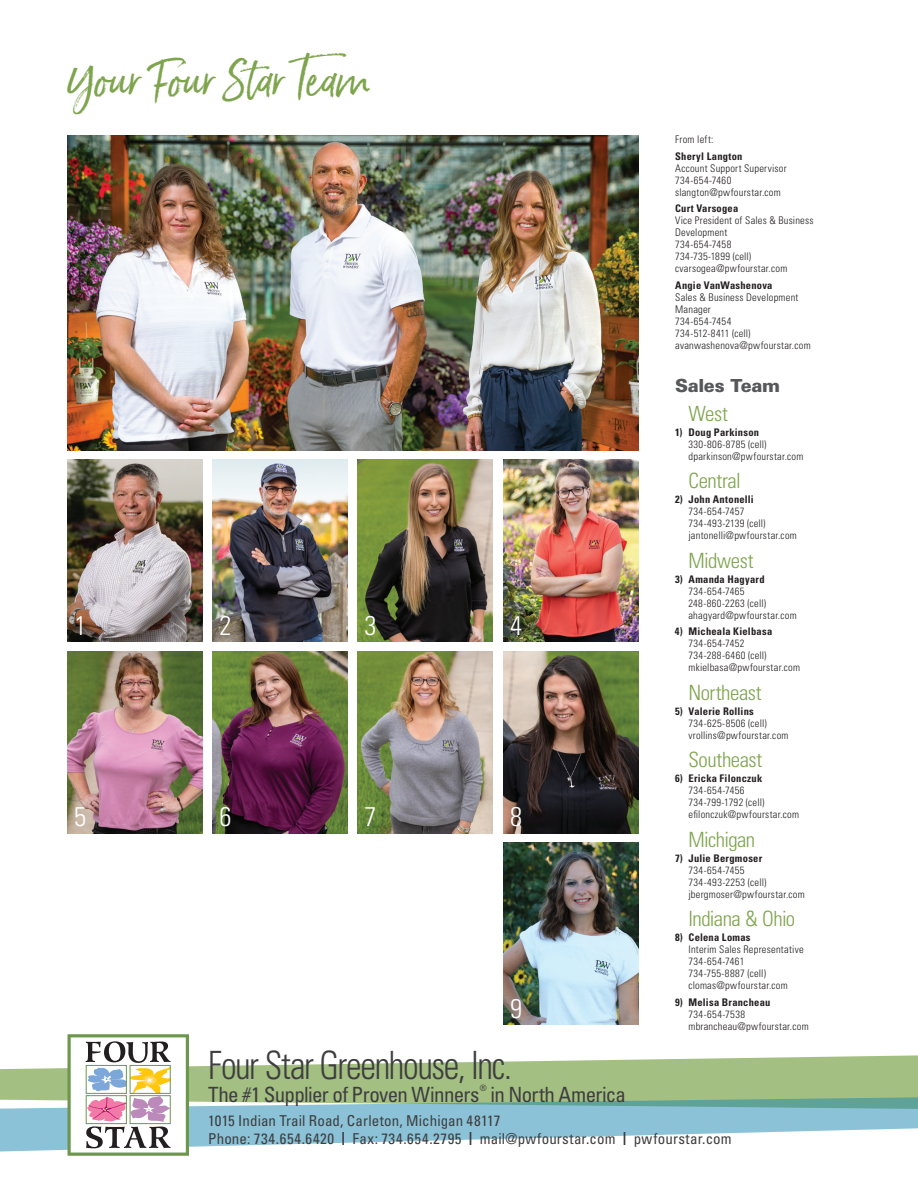
<style>
.page{position:relative;width:918px;height:1188px;background:#fff}
.page>*{position:absolute;margin:0;border:0;box-sizing:border-box;transform-origin:0 0}
.t1{font:45px "Born Ready";letter-spacing:.01em;color:#7ea44d}
.t2{font:300 condensed 39px "Univers LT Std";letter-spacing:-.04em;color:#3e3e3f;scale:.9 1}
.t3{font:300 condensed 27px "Univers LT Std";color:#fff}
.t4{font:300 condensed 21px "Univers LT Std";letter-spacing:-.025em;color:#7ea44d}
.t5{font:condensed 21px "Univers LT Std";letter-spacing:-.03em;color:#3e3e3f}
.t6{font:900 18px "Univers LT Std";letter-spacing:-.015em;color:#57585a}
.t7{font:condensed 15px/18px "Univers LT Std";letter-spacing:.01em;color:#3e3e3f}
.t8{font:300 condensed 10.5px/12px "Univers LT Std";letter-spacing:.025em;color:#231f20}
.t9{font:700 condensed 10.5px "Univers LT Std";letter-spacing:.02em;color:#231f20}
.t10{font:condensed 8.7px "Univers LT Std";color:#3e3e3f}
.s1{font-size:18px}
</style>
<div class="page">
<svg style="left:0;top:1055px;width:918px;height:42px;background:#b2c895"></svg>
<svg style="left:0;top:1097px;width:918px;height:55px;fill:#8bc2d7"></svg>
<img style="left:358px;top:459px;width:135px;height:183px">
<img style="left:68px;top:459px;width:134px;height:183px">
<img style="left:213px;top:651px;width:135px;height:182px">
<img style="left:213px;top:459px;width:135px;height:183px">
<img style="left:358px;top:651px;width:135px;height:182px">
<img style="left:503px;top:459px;width:135px;height:183px">
<img style="left:68px;top:651px;width:135px;height:182px">
<img style="left:68px;top:135px;width:570px;height:315px">
<img style="left:503px;top:651px;width:135px;height:182px">
<img style="left:503px;top:843px;width:135px;height:182px">
<svg style="left:68px;top:1034px;width:121px;height:122px"></svg>
<h1 class="t1" style="left:68px;top:53px;width:305px">Your Four Star Team</h1>
<p class="t8" style="left:675px;top:134px;width:40px">From left:</p>
<p class="t9" style="left:675px;top:150px;width:69px">Sheryl Langton</p>
<p class="t8" style="left:675px;top:162px;width:113px">Account Support Supervisor<br>734-654-7460 slangton@pwfourstar.com</p>
<p class="t9" style="left:675px;top:202px;width:65px">Curt Varsogea</p>
<p class="t8" style="left:675px;top:215px;width:140px">Vice President of Sales &amp; Business<br>Development<br>734-654-7458<br>734-735-1899 (cell) cvarsogea@pwfourstar.com</p>
<p class="t9" style="left:675px;top:279px;width:99px">Angie VanWashenova</p>
<p class="t8" style="left:675px;top:291px;width:137px">Sales &amp; Business Development<br>Manager<br>734-654-7454<br>734-512-8411 (cell) avanwashenova@pwfourstar.com</p>
<h3 class="t3" style="left:74px;top:609px;width:13px">1</h3>
<h3 class="t3" style="left:219px;top:609px;width:13px">2</h3>
<h3 class="t3" style="left:365px;top:609px;width:13px">3</h3>
<h3 class="t3" style="left:510px;top:609px;width:13px">4</h3>
<h3 class="t3" style="left:74px;top:800px;width:13px">5</h3>
<h3 class="t3" style="left:219px;top:800px;width:13px">6</h3>
<h3 class="t3" style="left:365px;top:800px;width:13px">7</h3>
<h3 class="t3" style="left:510px;top:800px;width:13px">8</h3>
<h3 class="t3" style="left:510px;top:992px;width:13px">9</h3>
<h3 class="t6" style="left:675px;top:374px;width:107px">Sales Team</h3>
<h3 class="t4" style="left:689px;top:401px;width:41px">West</h3>
<p class="t9" style="left:675px;top:425px;width:86px">1) Doug Parkinson</p>
<p class="t8" style="left:689px;top:438px;width:117px">330-806-8785 (cell) dparkinson@pwfourstar.com</p>
<h3 class="t4" style="left:689px;top:468px;width:54px">Central</h3>
<p class="t9" style="left:675px;top:493px;width:80px">2) John Antonelli</p>
<p class="t8" style="left:689px;top:505px;width:110px">734-654-7457<br>734-493-2139 (cell) jantonelli@pwfourstar.com</p>
<h3 class="t4" style="left:689px;top:548px;width:67px">Midwest</h3>
<p class="t9" style="left:675px;top:572px;width:91px">3) Amanda Hagyard</p>
<p class="t8" style="left:688px;top:585px;width:110px">734-654-7465<br>248-860-2263 (cell) ahagyard@pwfourstar.com</p>
<p class="t9" style="left:675px;top:625px;width:99px">4) Micheala Kielbasa</p>
<p class="t8" style="left:688px;top:637px;width:113px">734-654-7452<br>734-288-6460 (cell) mkielbasa@pwfourstar.com</p>
<h3 class="t4" style="left:689px;top:680px;width:75px">Northeast</h3>
<p class="t9" style="left:675px;top:704px;width:80px">5) Valerie Rollins</p>
<p class="t8" style="left:688px;top:717px;width:102px">734-625-8506 (cell) vrollins@pwfourstar.com</p>
<h3 class="t4" style="left:689px;top:747px;width:75px">Southeast</h3>
<p class="t9" style="left:675px;top:772px;width:89px">6) Ericka Filonczuk</p>
<p class="t8" style="left:689px;top:784px;width:112px">734-654-7456<br>734-799-1792 (cell) efilonczuk@pwfourstar.com</p>
<h3 class="t4" style="left:689px;top:827px;width:68px">Michigan</h3>
<p class="t9" style="left:675px;top:851px;width:89px">7) Julie Bergmoser</p>
<p class="t8" style="left:689px;top:864px;width:118px">734-654-7455<br>734-493-2253 (cell) jbergmoser@pwfourstar.com</p>
<h3 class="t4" style="left:689px;top:906px;width:108px">Indiana &amp; Ohio</h3>
<p class="t9" style="left:675px;top:931px;width:77px">8) Celena Lomas</p>
<p class="t8" style="left:689px;top:943px;width:117px">Interim Sales Representative<br>734-654-7461<br>734-755-8887 (cell) clomas@pwfourstar.com</p>
<p class="t9" style="left:675px;top:995px;width:97px">9) Melisa Brancheau</p>
<p class="t8" style="left:688px;top:1008px;width:122px">734-654-7538 mbrancheau@pwfourstar.com</p>
<h2 class="t2" style="left:208px;top:1042px;width:339px">Four Star Greenhouse, Inc.</h2>
<h3 class="t5" style="left:208px;top:1081px;width:273px">The #1 Supplier of Proven Winners</h3>
<p class="t10" style="left:480px;top:1082px;width:8px">®</p>
<h3 class="t5" style="left:491px;top:1081px;width:137px">in North America</h3>
<h3 class="t7" style="left:208px;top:1111px;width:525px">1015 Indian Trail Road, Carleton, Michigan 48117<br>Phone: 734.654.6420 <span class="s1">I</span> Fax: 734.654.2795 <span class="s1">I</span> mail@pwfourstar.com <span class="s1">I</span> pwfourstar.com</h3>
</div>
